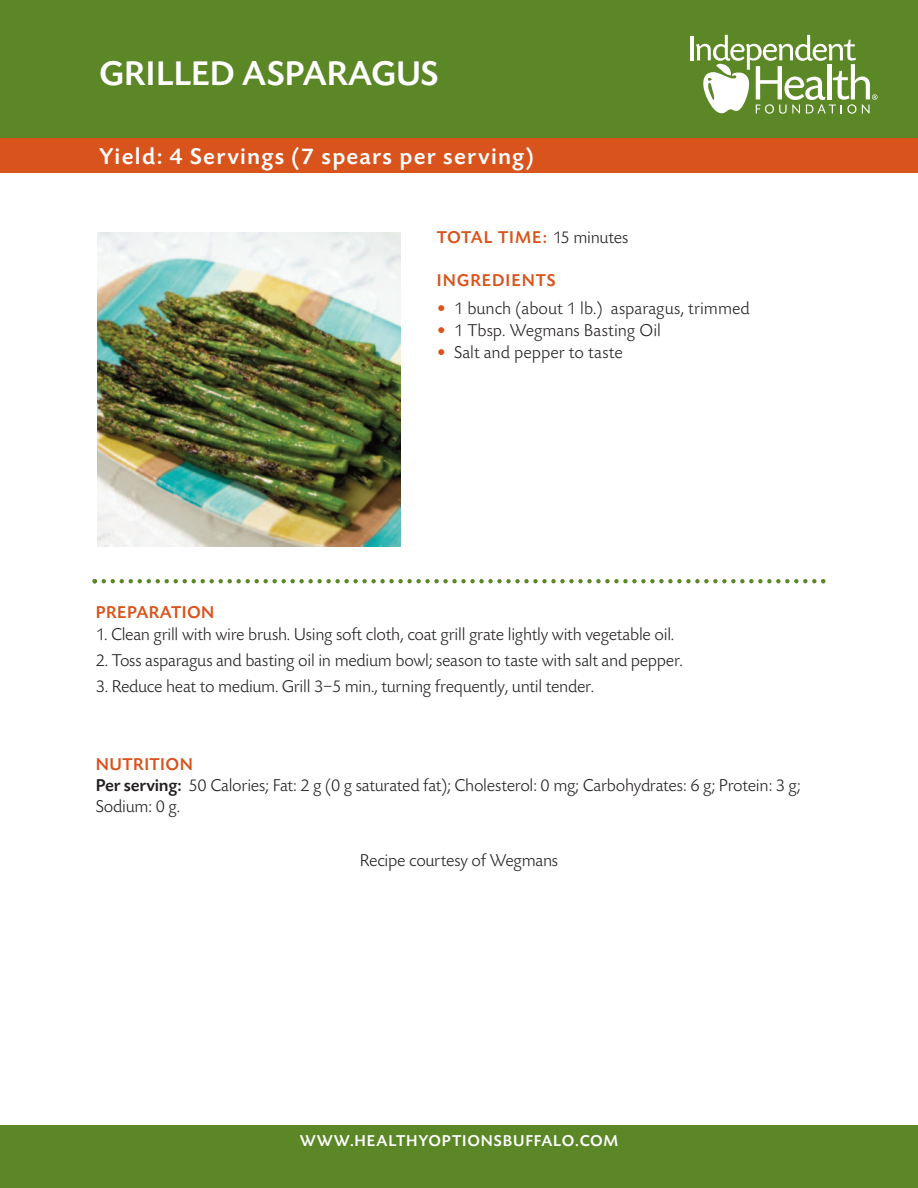
<style>
.page{position:relative;width:918px;height:1188px;background:#fff}
.page>*{position:absolute;margin:0;border:0;box-sizing:border-box;transform-origin:0 0}
.t1{font:500 36px "Today BEF";color:#fff}
.t2{font:500 24px "Today BEF";letter-spacing:.05em;color:#fff}
.t3{font:300 18px/21px "Today BEF";letter-spacing:-.015em;color:#231f20}
.t4{font:500 18px "Today BEF";letter-spacing:.05em;color:#d9531c}
.t5{font:500 18px "Today BEF";letter-spacing:.025em;color:#d9531c}
.t6{font:500 16.5px "Today BEF";letter-spacing:.05em;color:#fff}
.s1{font-weight:300;color:#231f20}
.s2{color:#d9531c}
.s3{font-weight:500;color:#d9531c}
.s4{font-weight:500}
</style>
<div class="page">
<div style="left:0;top:0;width:918px;height:144px;background:#5c8727"></div>
<div style="left:0;top:139px;width:918px;height:34px;background:#d9531c"></div>
<div style="left:0;top:1125px;width:918px;height:63px;background:#5c8727"></div>
<hr style="left:690px;top:36px;width:3px;height:24px;background:#fff">
<svg style="left:696px;top:35px;width:182px;height:79px"></svg>
<img style="left:97px;top:233px;width:303px;height:314px">
<svg style="left:93px;top:579px;width:732px;height:4px"></svg>
<h1 class="t1" style="left:99px;top:60px;width:341px">GRILLED ASPARAGUS</h1>
<h2 class="t2" style="left:99px;top:147px;width:436px">Yield: 4 Servings (7 spears per serving)</h2>
<p class="t4" style="left:437px;top:230px;width:193px">TOTAL TIME: <span class="s1">15 minutes</span></p>
<p class="t4" style="left:437px;top:273px;width:121px">INGREDIENTS</p>
<p class="t3" style="left:437px;top:300px;width:314px"><span class="s2">•</span> 1 bunch (about 1 lb.) asparagus, trimmed</p>
<p class="t3" style="left:437px;top:322px;width:226px"><span class="s2">•</span> 1 Tbsp. Wegmans Basting Oil</p>
<p class="t3" style="left:437px;top:343px;width:188px"><span class="s2">•</span> Salt and pepper to taste</p>
<p class="t5" style="left:96px;top:605px;width:120px">PREPARATION</p>
<p class="t3" style="left:96px;top:625px;width:580px">1. Clean grill with wire brush. Using soft cloth, coat grill grate lightly with vegetable oil.</p>
<p class="t3" style="left:96px;top:652px;width:588px">2. Toss asparagus and basting oil in medium bowl; season to taste with salt and pepper.</p>
<p class="t3" style="left:96px;top:678px;width:500px">3. Reduce heat to medium. Grill 3−5 min., turning frequently, until tender.</p>
<p class="t3" style="left:96px;top:756px;width:706px"><span class="s3">NUTRITION<br></span><span class="s4">Per serving:</span> 50 Calories; Fat: 2 g (0 g saturated fat); Cholesterol: 0 mg; Carbohydrates: 6 g; Protein: 3 g;<br>Sodium: 0 g.</p>
<p class="t3" style="left:360px;top:852px;width:200px">Recipe courtesy of Wegmans</p>
<p class="t6" style="left:300px;top:1135px;width:320px">WWW.HEALTHYOPTIONSBUFFALO.COM</p>
</div>
